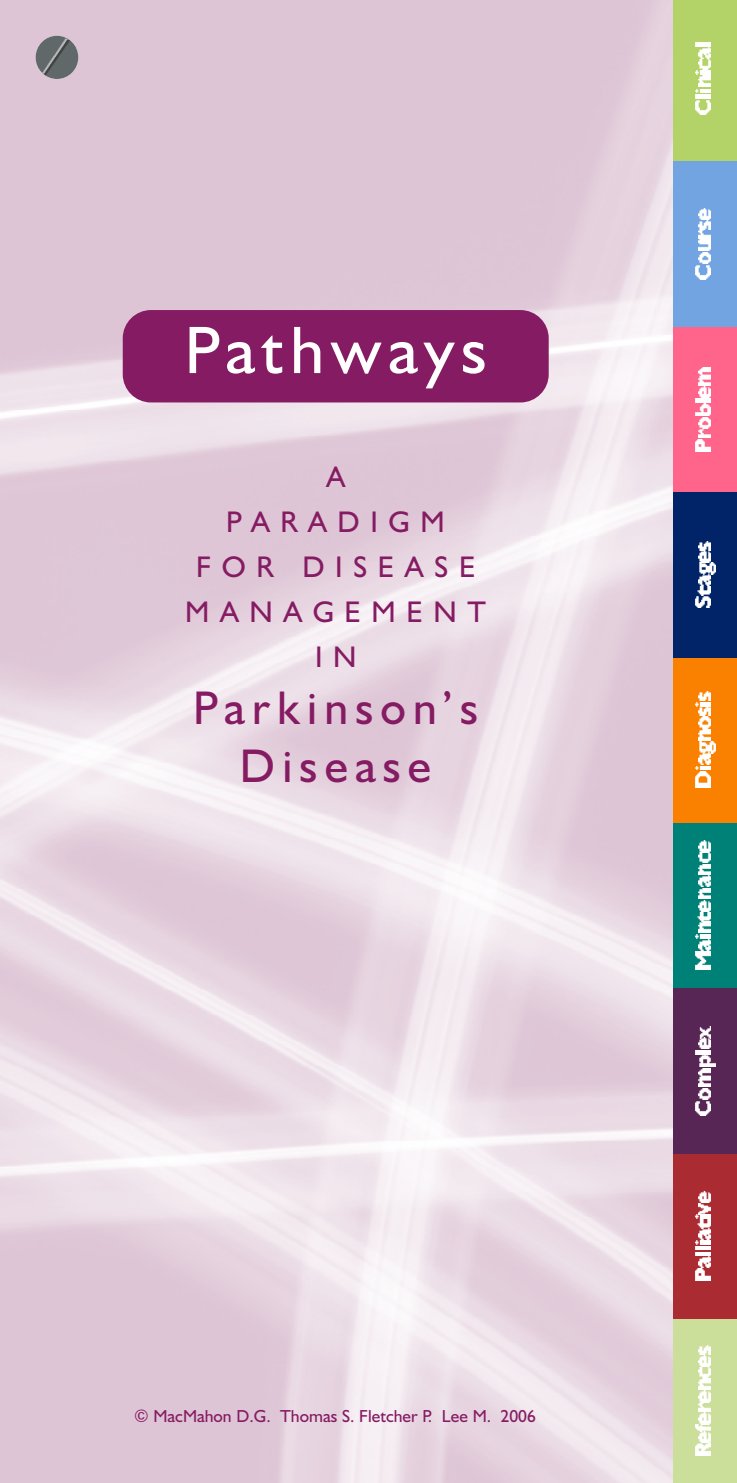
<style>
.page{position:relative;width:737px;height:1483px;background:#fff}
.page>*{position:absolute;margin:0;border:0;box-sizing:border-box;transform-origin:0 0}
.t1{font:67.5px "Humanist 521 BT";color:#fff}
.t2{font:47.5px/57.5px "Humanist 521 BT";color:#851c63;text-align:center}
.t3{font:30px/45px "Humanist 521 BT";color:#851c63;text-align:center}
.t4{font:17.5px "Humanist 521 BT";color:#851c63}
</style>
<div class="page">
<div style="left:0;top:0;width:736px;height:162px;background:#b3d267"></div>
<div style="left:0;top:162px;width:736px;height:165px;background:#71a4e1"></div>
<div style="left:0;top:327px;width:736px;height:165px;background:#ff648a"></div>
<div style="left:0;top:492px;width:736px;height:166px;background:#002467"></div>
<div style="left:0;top:658px;width:736px;height:165px;background:#fa8100"></div>
<div style="left:0;top:823px;width:736px;height:166px;background:#008178"></div>
<div style="left:0;top:989px;width:736px;height:165px;background:#572655"></div>
<div style="left:0;top:1154px;width:736px;height:165px;background:#ab2b33"></div>
<div style="left:0;top:1319px;width:736px;height:164px;background:#cbdf9a"></div>
<img style="left:695px;top:100px;width:14px;height:15px">
<img style="left:695px;top:95px;width:14px;height:3px">
<img style="left:695px;top:89px;width:14px;height:4px">
<svg style="left:698px;top:76px;width:11px;height:11px"></svg>
<img style="left:695px;top:71px;width:14px;height:3px">
<svg style="left:698px;top:47px;width:11px;height:22px"></svg>
<img style="left:695px;top:43px;width:14px;height:4px">
<img style="left:695px;top:265px;width:14px;height:14px">
<svg style="left:698px;top:208px;width:11px;height:56px"></svg>
<img style="left:695px;top:439px;width:14px;height:12px">
<svg style="left:698px;top:417px;width:11px;height:21px"></svg>
<img style="left:695px;top:404px;width:14px;height:12px">
<img style="left:695px;top:399px;width:14px;height:3px">
<svg style="left:698px;top:386px;width:11px;height:12px"></svg>
<img style="left:698px;top:367px;width:11px;height:18px">
<img style="left:695px;top:587px;width:14px;height:21px">
<svg style="left:698px;top:574px;width:11px;height:11px"></svg>
<img style="left:699px;top:562px;width:15px;height:12px">
<svg style="left:698px;top:541px;width:11px;height:21px"></svg>
<img style="left:695px;top:766px;width:14px;height:21px">
<svg style="left:698px;top:753px;width:11px;height:11px"></svg>
<img style="left:699px;top:741px;width:15px;height:12px">
<svg style="left:698px;top:707px;width:11px;height:33px"></svg>
<img style="left:695px;top:702px;width:14px;height:4px">
<svg style="left:698px;top:692px;width:11px;height:9px"></svg>
<img style="left:695px;top:951px;width:14px;height:18px">
<svg style="left:698px;top:939px;width:11px;height:11px"></svg>
<img style="left:695px;top:935px;width:14px;height:3px">
<svg style="left:698px;top:921px;width:11px;height:11px"></svg>
<img style="left:697px;top:912px;width:12px;height:9px">
<svg style="left:698px;top:840px;width:11px;height:71px"></svg>
<img style="left:695px;top:1101px;width:14px;height:14px">
<svg style="left:698px;top:1088px;width:11px;height:12px"></svg>
<img style="left:698px;top:1068px;width:11px;height:18px">
<img style="left:699px;top:1055px;width:15px;height:12px">
<img style="left:695px;top:1050px;width:14px;height:4px">
<svg style="left:698px;top:1038px;width:11px;height:11px"></svg>
<img style="left:699px;top:1027px;width:10px;height:11px">
<img style="left:695px;top:1268px;width:14px;height:12px">
<svg style="left:698px;top:1256px;width:11px;height:12px"></svg>
<img style="left:695px;top:1252px;width:14px;height:4px">
<img style="left:695px;top:1246px;width:14px;height:4px">
<img style="left:695px;top:1241px;width:14px;height:3px">
<svg style="left:698px;top:1228px;width:11px;height:11px"></svg>
<img style="left:697px;top:1220px;width:12px;height:8px">
<img style="left:695px;top:1214px;width:14px;height:4px">
<svg style="left:698px;top:1191px;width:11px;height:23px"></svg>
<img style="left:695px;top:1442px;width:14px;height:13px">
<svg style="left:698px;top:1431px;width:11px;height:11px"></svg>
<img style="left:695px;top:1424px;width:14px;height:7px">
<svg style="left:698px;top:1346px;width:11px;height:78px"></svg>
<img style="left:0;top:0;width:672px;height:1483px">
<div style="left:123px;top:310px;width:425px;height:92px;background:#851c63"></div>
<svg style="left:36px;top:36px;width:42px;height:43px;background:#7c7c81"></svg>
<h1 class="t1" style="left:184px;top:327px;width:303px">Pa t h w a y s</h1>
<h3 class="t3" style="left:185px;top:457px;width:302px">A<br>P A R A D I G M<br>F O R D I S E AS E<br>M A N A G E M E N T<br>I N</h3>
<h2 class="t2" style="left:193px;top:684px;width:286px">Pa r k i n s o n’ s<br>D i s e a s e</h2>
<p class="t4" style="left:134px;top:1410px;width:403px">© MacMahon D.G. Thomas S. Fletcher P. Lee M. 2006</p>
</div>
